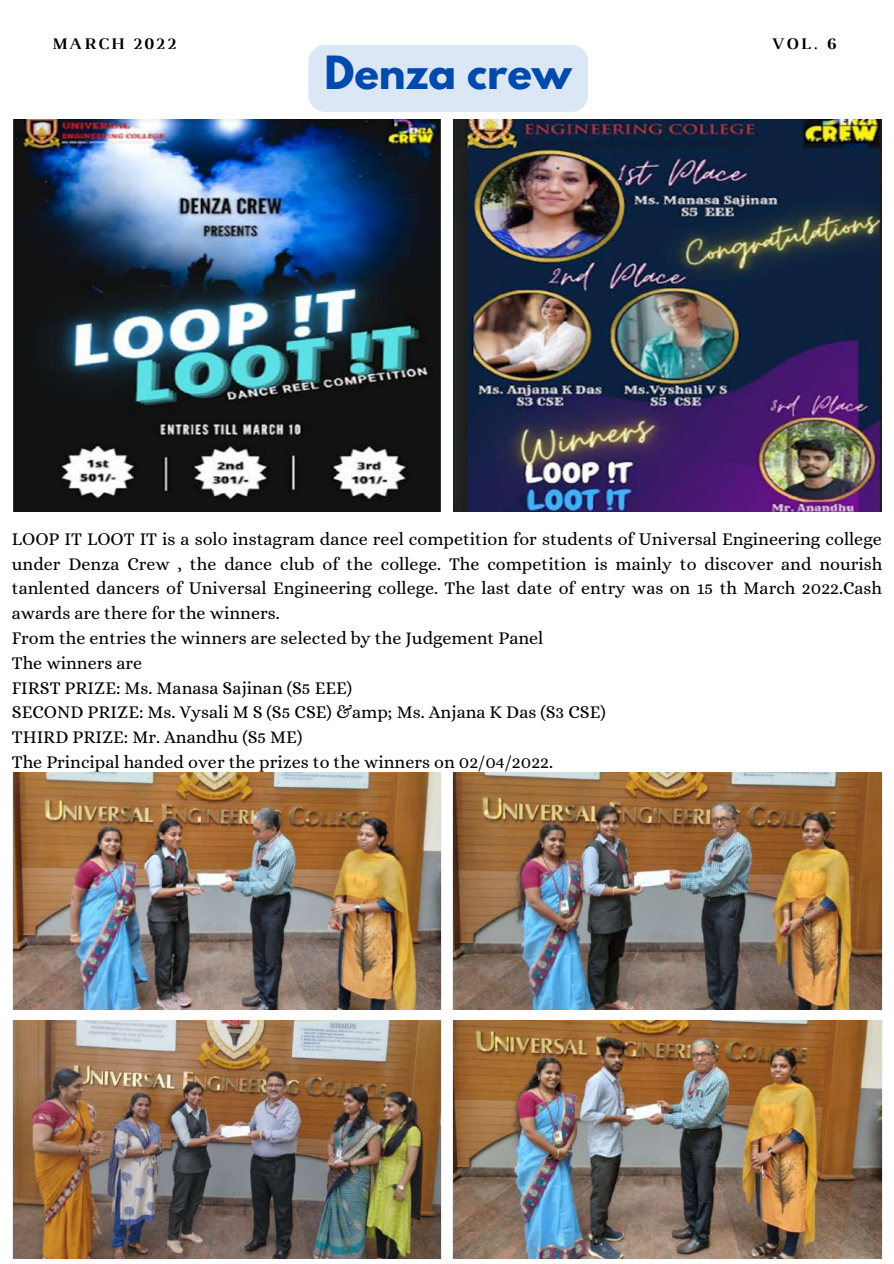
<style>
.page{position:relative;width:894px;height:1264px;background:#fff}
.page>*{position:absolute;margin:0;border:0;box-sizing:border-box;transform-origin:0 0}
.t1{font:700 40.5px "League Spartan";color:#004aad}
.t2{font:18px/24.8px "Alice";color:#000}
.t3{font:700 16.5px "Luthier";letter-spacing:.14em;color:#000}
</style>
<div class="page">
<img style="left:12px;top:773px;width:429px;height:236px">
<img style="left:452px;top:773px;width:429px;height:236px">
<img style="left:12px;top:1020px;width:429px;height:238px">
<img style="left:452px;top:1020px;width:429px;height:238px">
<img style="left:13px;top:120px;width:428px;height:392px">
<img style="left:453px;top:120px;width:428px;height:392px">
<div style="left:308px;top:45px;width:280px;height:67px;background:#dce7f5"></div>
<p class="t3" style="left:52px;top:37px;width:125px">MARCH 2022</p>
<p class="t3" style="left:771px;top:37px;width:66px">VOL. 6</p>
<h1 class="t1" style="left:324px;top:53px;width:249px">Denza crew</h1>
<p class="t2" style="left:12px;top:526px;width:871px">LOOP IT LOOT IT is a solo instagram dance reel competition for students of Universal Engineering college under Denza Crew , the dance club of the college. The competition is mainly to discover and nourish tanlented dancers of Universal Engineering college. The last date of entry was on 15 th March 2022.Cash awards are there for the winners.<br>From the entries the winners are selected by the Judgement Panel<br>The winners are<br>FIRST PRIZE: Ms. Manasa Sajinan (S5 EEE)<br>SECOND PRIZE: Ms. Vysali M S (S5 CSE) &amp;amp; Ms. Anjana K Das (S3 CSE)<br>THIRD PRIZE: Mr. Anandhu (S5 ME)<br>The Principal handed over the prizes to the winners on 02/04/2022.</p>
</div>
